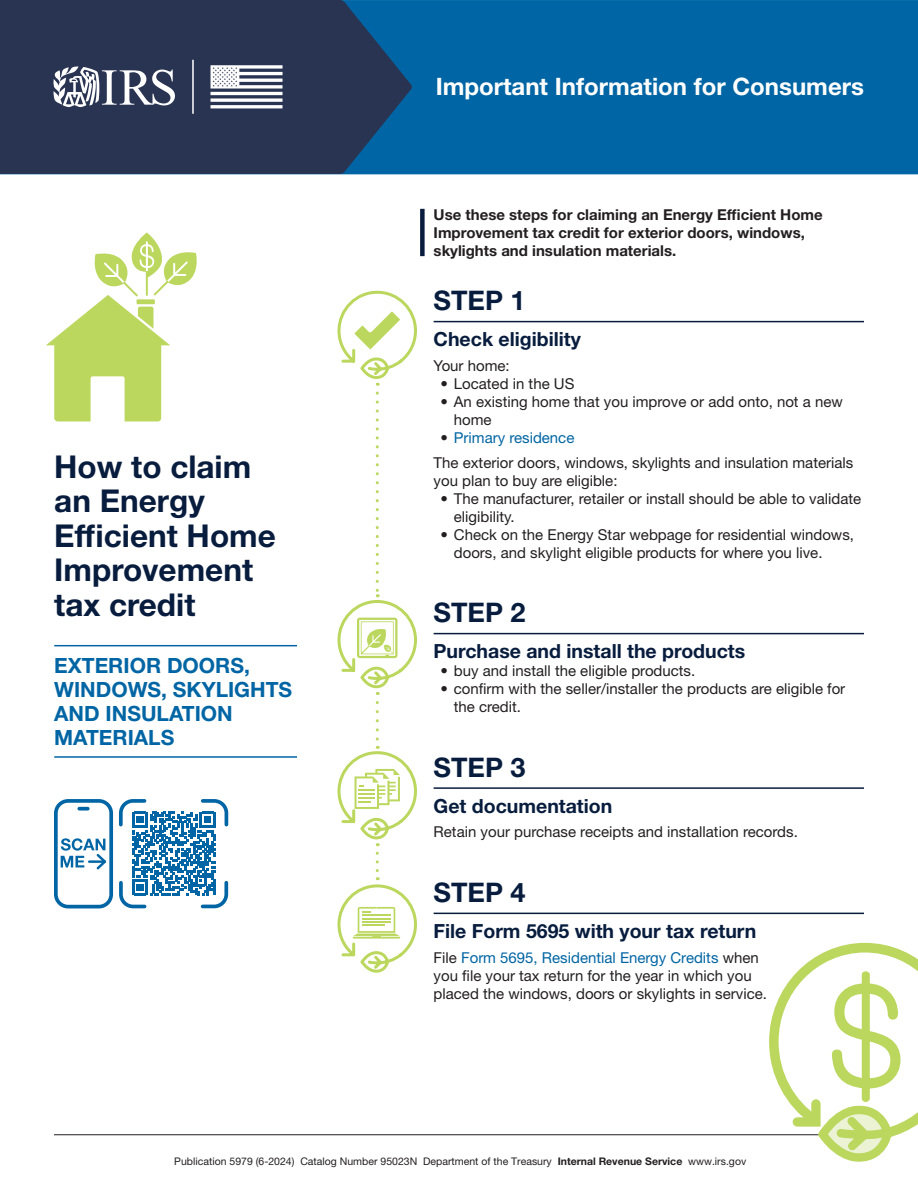
<style>
.page{position:relative;width:918px;height:1188px;background:#fff}
.page>*{position:absolute;margin:0;border:0;box-sizing:border-box;transform-origin:0 0}
.t1{font:700 31.5px/34.5px "Helvetica Neue LT Std";color:#081d3e}
.t2{font:700 27px "Helvetica Neue LT Std";color:#081d3e}
.t3{font:700 24px "Helvetica Neue LT Std";color:#fff}
.t4{font:700 21px/24px "Helvetica Neue LT Std";color:#0065a4}
.t5{font:700 19.5px "Helvetica Neue LT Std";color:#081d3e}
.t6{font:15px/18px "Helvetica Neue LT Std";color:#231f20}
.t7{font:700 15px/18px "Helvetica Neue LT Std";color:#231f20}
.t8{font:15px "Helvetica Neue LT Std";color:#0065a4}
.t9{font:10.5px "Helvetica Neue LT Std";color:#231f20}
.s1{color:#231f20}
.s2{color:#0065a4}
.s3{font-family:"Arial"}
.s4{font-weight:700}
</style>
<div class="page">
<hr style="left:54px;top:645px;width:243px;height:1px;background:#0065a4">
<hr style="left:54px;top:756px;width:243px;height:2px;background:#0065a4">
<hr style="left:434px;top:321px;width:430px;height:1px;background:#081d3e">
<hr style="left:434px;top:633px;width:430px;height:1px;background:#081d3e">
<hr style="left:434px;top:787px;width:430px;height:2px;background:#081d3e">
<hr style="left:434px;top:913px;width:430px;height:1px;background:#081d3e">
<hr style="left:54px;top:1134px;width:810px;height:1px;background:#231f20">
<div style="left:420px;top:209px;width:5px;height:47px;background:#081d3e"></div>
<div style="left:412px;top:0;width:506px;height:174px;background:#0065a4"></div>
<svg style="left:0;top:0;width:412px;height:174px;background:#253859"></svg>
<svg style="left:53px;top:60px;width:230px;height:54px"></svg>
<svg style="left:119px;top:799px;width:110px;height:110px"></svg>
<div style="left:54px;top:799px;width:59px;height:109px;border:4px solid #0065a4;border-radius:12px"></div>
<svg style="left:77px;top:807px;width:13px;height:4px"></svg>
<svg style="left:61px;top:838px;width:46px;height:32px"></svg>
<svg style="left:46px;top:232px;width:151px;height:189px"></svg>
<svg style="left:767px;top:942px;width:151px;height:220px"></svg>
<div style="left:862px;top:971px;width:8px;height:131px;background:#bbd75e;border-radius:4px"></div>
<svg style="left:337px;top:290px;width:80px;height:683px"></svg>
<h2 class="t1" style="left:54px;top:449px;width:223px">How to claim an Energy<br>Efficient Home<br>Improvement tax credit</h2>
<h3 class="t4" style="left:54px;top:653px;width:240px">EXTERIOR DOORS,<br>WINDOWS, SKYLIGHTS<br>AND INSULATION<br>MATERIALS</h3>
<h1 class="t3" style="left:436px;top:72px;width:430px">Important Information for Consumers</h1>
<p class="t7" style="left:434px;top:205px;width:391px">Use these steps for claiming an Energy Efficient Home<br>Improvement tax credit for exterior doors, windows, skylights and insulation materials.</p>
<h4 class="t2" style="left:434px;top:284px;width:94px">STEP 1</h4>
<h5 class="t5" style="left:434px;top:327px;width:149px">Check eligibility</h5>
<p class="t6" style="left:434px;top:356px;width:78px">Your home:</p>
<p class="t6" style="left:440px;top:374px;width:136px">• Located in the US</p>
<p class="t6" style="left:454px;top:392px;width:390px;text-indent:-14px">• An existing home that you improve or add onto, not a new home</p>
<p class="t8" style="left:440px;top:429px;width:136px"><span class="s1">•</span> Primary residence</p>
<p class="t6" style="left:434px;top:453px;width:421px">The exterior doors, windows, skylights and insulation materials you plan to buy are eligible:</p>
<p class="t6" style="left:454px;top:489px;width:409px;text-indent:-14px">• The manufacturer, retailer or install should be able to validate eligibility.</p>
<p class="t6" style="left:454px;top:525px;width:402px;text-indent:-14px">• Check on the Energy Star webpage for residential windows, doors, and skylight eligible products for where you live.</p>
<h4 class="t2" style="left:434px;top:596px;width:94px">STEP 2</h4>
<h5 class="t5" style="left:434px;top:639px;width:313px">Purchase and install the products</h5>
<p class="t6" style="left:440px;top:662px;width:256px">• buy and install the eligible products.</p>
<p class="t6" style="left:454px;top:680px;width:393px;text-indent:-14px">• confirm with the seller/installer the products are eligible for the credit.</p>
<h4 class="t2" style="left:434px;top:750px;width:94px">STEP 3</h4>
<h5 class="t5" style="left:434px;top:794px;width:180px">Get documentation</h5>
<p class="t6" style="left:434px;top:823px;width:366px">Retain your purchase receipts and installation records.</p>
<h4 class="t2" style="left:434px;top:875px;width:94px">STEP 4</h4>
<h5 class="t5" style="left:434px;top:919px;width:324px">File Form 5695 with your tax return</h5>
<p class="t6" style="left:434px;top:948px;width:335px">File <span class="s2">Form 5695, Residential Energy Credits</span> when you file your tax return for the year in which you placed the windows, doors or skylights in service.</p>
<p class="t9" style="left:174px;top:1155px;width:573px">Publication 5979 (<span class="s3">6</span>-2024) Catalog Number 95023N Department of the Treasury <span class="s4">Internal Revenue Service</span> www.irs.gov</p>
</div>
